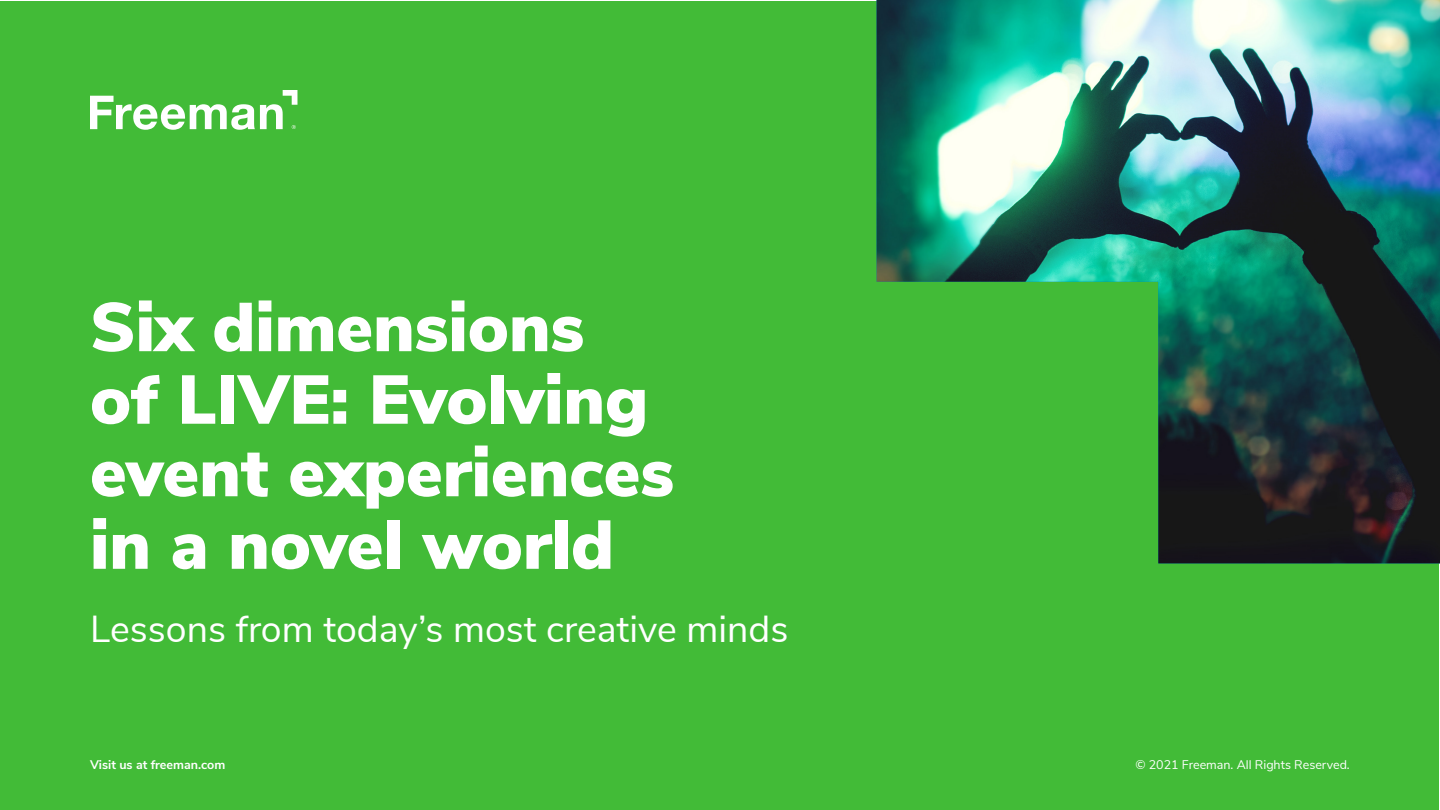
<style>
.page{position:relative;width:1440px;height:810px;background:#fff}
.page>*{position:absolute;margin:0;border:0;box-sizing:border-box;transform-origin:0 0}
.t1{font:900 68.75px/72.5px "Nunito Sans";color:#fff}
.t2{font:37.5px "Nunito Sans";color:#fff}
.t3{font:12.5px "Nunito Sans";color:#fff}
.t4{font:700 12.5px "Nunito Sans";color:#fff}
</style>
<div class="page">
<div style="left:1px;top:1px;width:1438px;height:808px;background:#42bb37"></div>
<img style="left:877px;top:0;width:563px;height:563px">
<svg style="left:90px;top:90px;width:208px;height:40px"></svg>
<p class="t1" style="left:90px;top:288px;width:586px">Six dimensions<br>of LIVE: Evolving event experiences in a novel world</p>
<p class="t2" style="left:90px;top:601px;width:700px">Lessons from today’s most creative minds</p>
<p class="t4" style="left:90px;top:755px;width:137px">Visit us at freeman.com</p>
<p class="t3" style="left:1135px;top:755px;width:216px">© 2021 Freeman. All Rights Reserved.</p>
</div>
